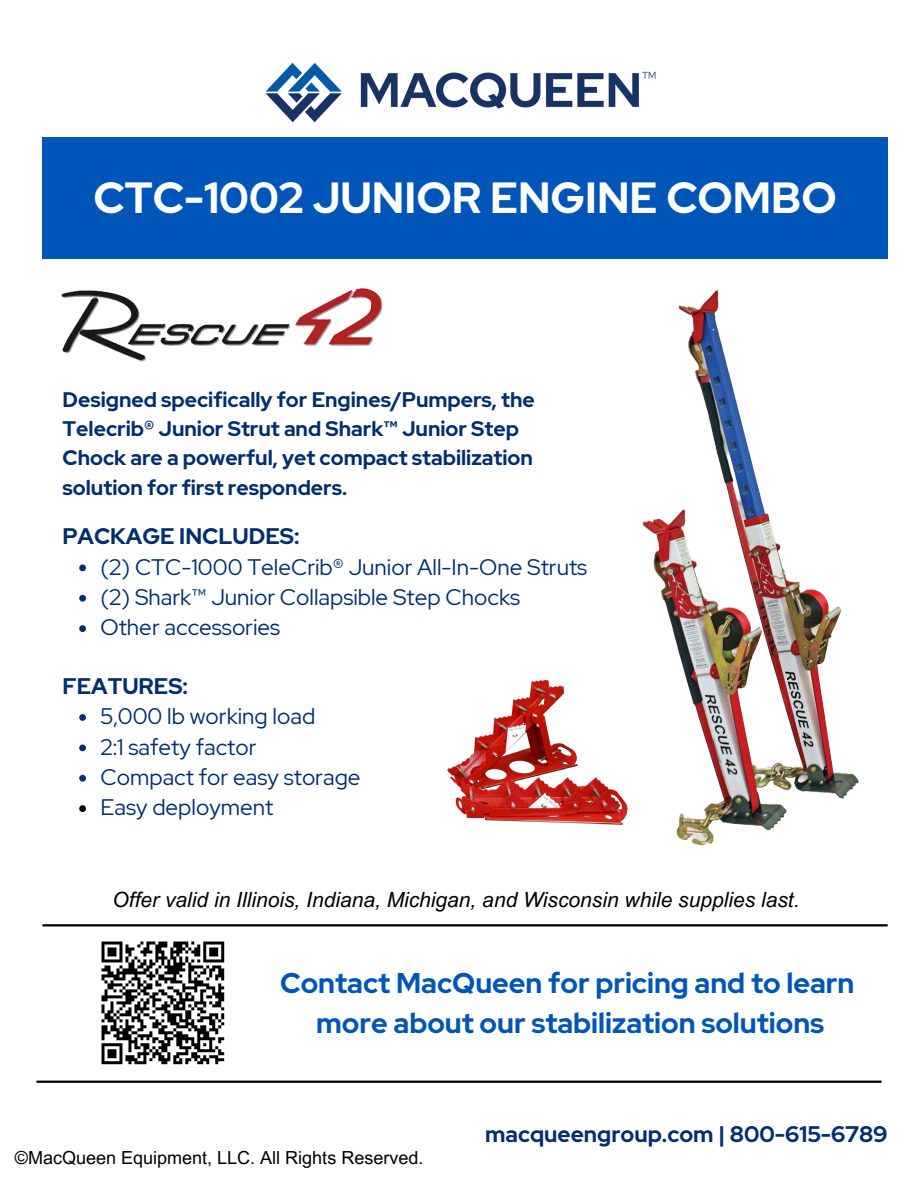
<style>
.page{position:relative;width:918px;height:1188px;background:#fff}
.page>*{position:absolute;margin:0;border:0;box-sizing:border-box;transform-origin:0 0}
.t1{font:700 43.5px "Red Hat Display";color:#fff}
.t2{font:700 28.5px/39.3px "Red Hat Display";color:#0055b8;text-align:center}
.t3{font:22.5px "Red Hat Display";color:#002f6d}
.t4{font:700 22.5px "Red Hat Display";color:#002f6d}
.t5{font:700 21px/29.2px "Red Hat Display";color:#002f6d}
.t6{font:italic 21px "Arial MT Pro";color:#000}
.t7{font:18px "Arial MT Pro";color:#000}
</style>
<div class="page">
<img style="left:265px;top:62px;width:391px;height:61px">
<div style="left:42px;top:137px;width:846px;height:122px;background:#0055b8"></div>
<img style="left:61px;top:288px;width:322px;height:74px">
<hr style="left:42px;top:924px;width:846px;height:2px;background:#000">
<hr style="left:36px;top:1081px;width:846px;height:2px;background:#000">
<img style="left:642px;top:290px;width:217px;height:556px">
<img style="left:447px;top:679px;width:181px;height:146px">
<img style="left:101px;top:941px;width:124px;height:124px">
<svg style="left:79px;top:714px;width:7px;height:7px"></svg>
<svg style="left:79px;top:744px;width:7px;height:7px"></svg>
<svg style="left:79px;top:775px;width:7px;height:7px"></svg>
<svg style="left:79px;top:805px;width:7px;height:7px"></svg>
<svg style="left:79px;top:564px;width:7px;height:7px"></svg>
<svg style="left:79px;top:595px;width:7px;height:7px"></svg>
<svg style="left:79px;top:625px;width:7px;height:7px"></svg>
<p class="t1" style="left:93px;top:169px;width:745px">CTC-1002 JUNIOR ENGINE COMBO</p>
<p class="t5" style="left:63px;top:385px;width:474px">Designed specifically for Engines/Pumpers, the Telecrib® Junior Strut and Shark™ Junior Step Chock are a powerful, yet compact stabilization solution for first responders.</p>
<p class="t4" style="left:62px;top:521px;width:239px">PACKAGE INCLUDES:</p>
<p class="t3" style="left:101px;top:552px;width:488px">(2) CTC-1000 TeleCrib® Junior All-In-One Struts</p>
<p class="t3" style="left:101px;top:582px;width:421px">(2) Shark™ Junior Collapsible Step Chocks</p>
<h5 class="t3" style="left:101px;top:612px;width:181px">Other accessories</h5>
<p class="t4" style="left:62px;top:671px;width:127px">FEATURES:</p>
<p class="t3" style="left:101px;top:701px;width:216px">5,000 lb working load</p>
<p class="t3" style="left:101px;top:732px;width:158px">2:1 safety factor</p>
<p class="t3" style="left:101px;top:762px;width:261px">Compact for easy storage</p>
<p class="t3" style="left:101px;top:792px;width:174px">Easy deployment</p>
<h4 class="t6" style="left:113px;top:892px;width:689px">Offer valid in Illinois, Indiana, Michigan, and Wisconsin while supplies last.</h4>
<p class="t2" style="left:280px;top:964px;width:576px">Contact MacQueen for pricing and to learn more about our stabilization solutions</p>
<p class="t7" style="left:15px;top:1151px;width:410px">©MacQueen Equipment, LLC. All Rights Reserved.</p>
<h2 class="t4" style="left:485px;top:1120px;width:404px">macqueengroup.com | 800-615-6789</h2>
</div>
